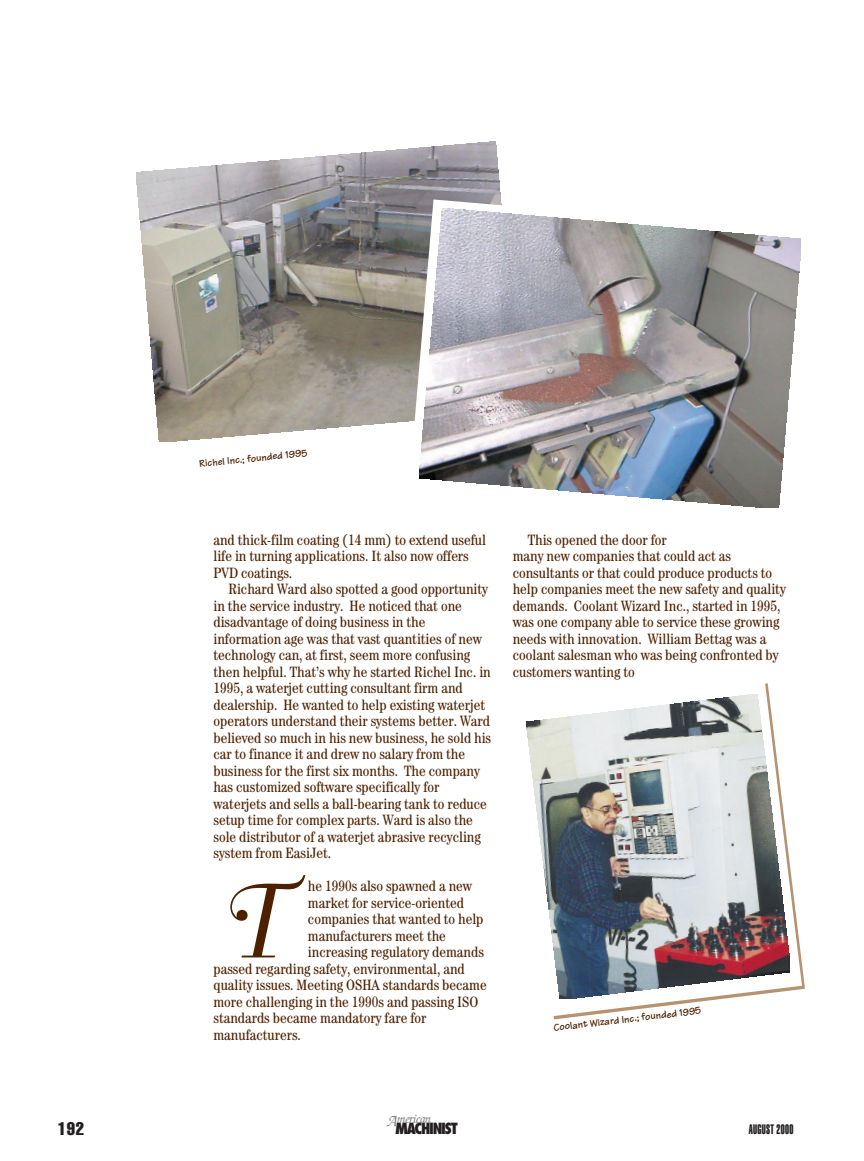
<style>
.page{position:relative;width:864px;height:1161px;background:#fff}
.page>*{position:absolute;margin:0;border:0;box-sizing:border-box;transform-origin:0 0}
.t1{font:103.95px "Bellevue";color:#4d2100}
.t2{font:extra-condensed 18px "Helvetica";color:#231f20}
.t3{font:condensed 15px/16.5px "Century";color:#4d2100}
.t4{font:800 condensed 15px "Futura";letter-spacing:-.09em;color:#231f20}
.t5{font:13.5px "Helvetica Extra Compressed";letter-spacing:.03em;color:#231f20;scale:.8 1}
.t6{font:italic 500 13.5px "Zapf Chancery";letter-spacing:-.035em;color:#808285}
.t7{font:700 10.5px "Tekton";color:#4d2100}
.s1{font-size:16.5px}
</style>
<div class="page">
<img style="left:137px;top:142px;width:364px;height:300px">
<svg style="left:408px;top:199px;width:94px;height:280px"></svg>
<img style="left:420px;top:209px;width:381px;height:299px">
<svg style="left:526px;top:683px;width:276px;height:333px"></svg>
<img style="left:527px;top:694px;width:263px;height:305px">
<p class="t7" style="left:199px;top:460px;width:110px;rotate:-6deg">Richel Inc.; founded 1995</p>
<p class="t3" style="left:213px;top:533px;width:274px">and thick-film coating (14 mm) to extend useful life in turning applications. It also now offers<br>PVD coatings.</p>
<p class="t3" style="left:213px;top:582px;width:279px;text-indent:15px">Richard Ward also spotted a good opportunity in the service industry. He noticed that one disadvantage of doing business in the information age was that vast quantities of new technology can, at first, seem more confusing then helpful. That’s why he started Richel Inc. in 1995, a waterjet cutting consultant firm and dealership. He wanted to help existing waterjet operators understand their systems better. Ward believed so much in his new business, he sold his car to finance it and drew no salary from the business for the first six months. The company has customized software specifically for waterjets and sells a ball-bearing tank to reduce setup time for complex parts. Ward is also the sole distributor of a waterjet abrasive recycling system from EasiJet.</p>
<h1 class="t1" style="left:213px;top:881px;width:71px">T</h1>
<p class="t3" style="left:308px;top:879px;width:166px">he 1990s also spawned a new</p>
<p class="t3" style="left:308px;top:896px;width:157px">market for service-oriented</p>
<p class="t3" style="left:308px;top:912px;width:177px">companies that wanted to help</p>
<p class="t3" style="left:308px;top:929px;width:139px">manufacturers meet the</p>
<p class="t3" style="left:308px;top:945px;width:177px">increasing regulatory demands</p>
<p class="t3" style="left:213px;top:962px;width:253px">passed regarding safety, environmental, and</p>
<p class="t3" style="left:213px;top:978px;width:275px">quality issues. Meeting OSHA standards became</p>
<p class="t3" style="left:213px;top:995px;width:266px">more challenging in the 1990s and passing ISO</p>
<p class="t3" style="left:213px;top:1011px;width:215px">standards became mandatory fare for</p>
<p class="t3" style="left:213px;top:1028px;width:89px">manufacturers.</p>
<p class="t3" style="left:513px;top:533px;width:275px;text-indent:15px">This opened the door for<br>many new companies that could act as consultants or that could produce products to help companies meet the new safety and quality demands. Coolant Wizard Inc., started in 1995, was one company able to service these growing needs with innovation. William Bettag was a coolant salesman who was being confronted by customers wanting to</p>
<p class="t7" style="left:553px;top:1024px;width:150px;rotate:-7deg">Coolant Wizard Inc.; founded 1995</p>
<p class="t6" style="left:386px;top:1113px;width:45px"><span class="s1">A</span>merican</p>
<p class="t2" style="left:58px;top:1122px;width:28px">192</p>
<p class="t4" style="left:395px;top:1122px;width:64px">MACHINIST</p>
<p class="t5" style="left:749px;top:1125px;width:57px">AUGUST 2000</p>
</div>
